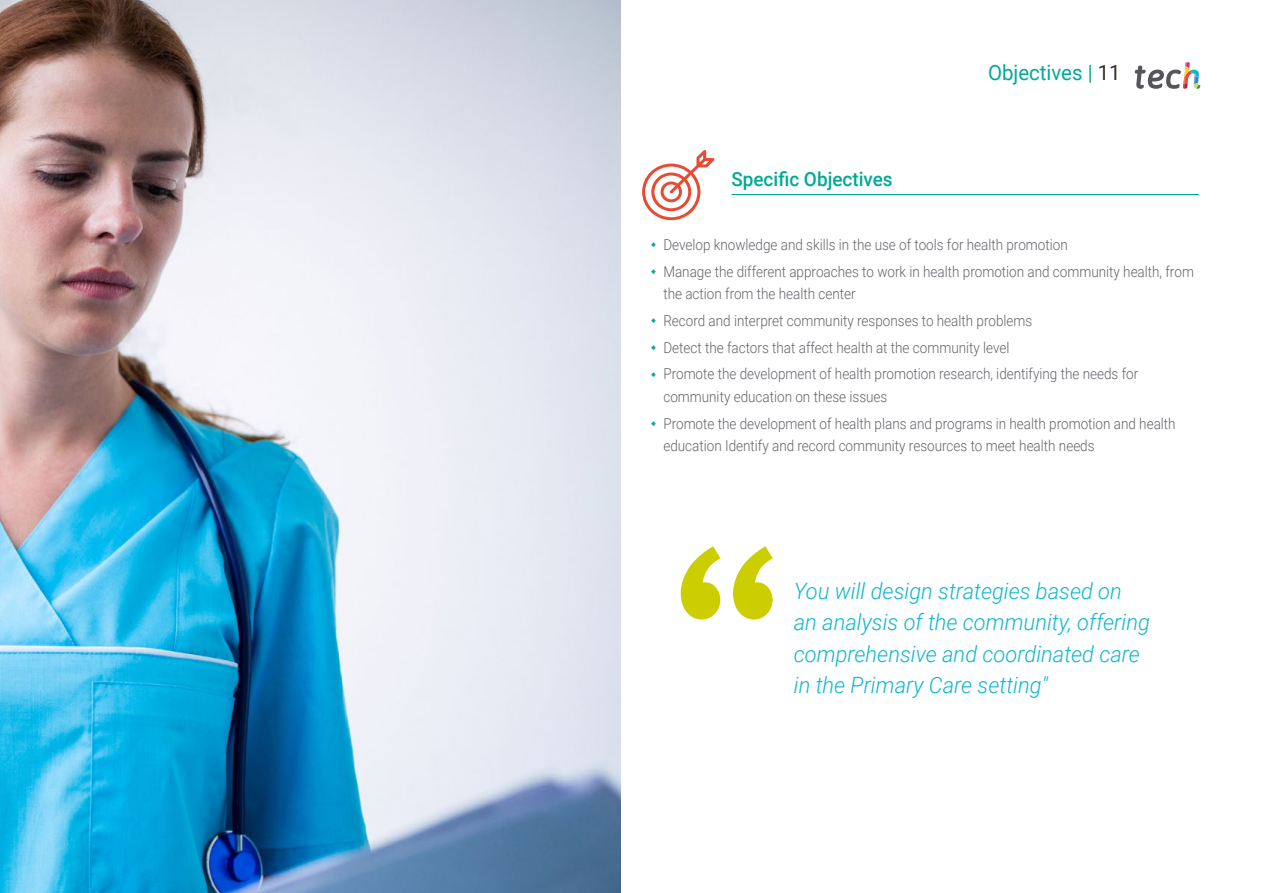
<style>
.page{position:relative;width:1263px;height:893px;background:#fff}
.page>*{position:absolute;margin:0;border:0;box-sizing:border-box;transform-origin:0 0}
.t1{font:italic 300 22.5px/31.5px "Roboto";color:#0fb6cf}
.t2{font:21px "Roboto";color:#00a996}
.t3{font:500 19.5px "Roboto";color:#00a996}
.t4{font:300 15px/26.7px "Roboto";color:#61646a;scale:.9 1}
.s1{color:#312e20}
</style>
<div class="page">
<hr style="left:731px;top:194px;width:468px;height:1px;background:#00a996">
<svg style="left:642px;top:150px;width:72px;height:70px"></svg>
<img style="left:0;top:0;width:621px;height:893px">
<svg style="left:1135px;top:62px;width:65px;height:27px"></svg>
<svg style="left:681px;top:546px;width:92px;height:73px"></svg>
<h3 class="t3" style="left:731px;top:166px;width:163px">Specific Objectives</h3>
<h2 class="t2" style="left:988px;top:57px;width:134px">Objectives | <span class="s1">11</span></h2>
<p class="t4" style="left:663px;top:231px;width:591px">Develop knowledge and skills in the use of tools for health promotion<br>Manage the different approaches to work in health promotion and community health, from</p>
<p class="t4" style="left:663px;top:280px;width:529px">the action from the health center<br>Record and interpret community responses to health problems<br>Detect the factors that affect health at the community level<br>Promote the development of health promotion research, identifying the needs for</p>
<p class="t4" style="left:663px;top:383px;width:571px">community education on these issues<br>Promote the development of health plans and programs in health promotion and health</p>
<p class="t4" style="left:663px;top:432px;width:481px">education Identify and record community resources to meet health needs</p>
<h1 class="t1" style="left:794px;top:574px;width:358px">You will design strategies based on an analysis of the community, offering comprehensive and coordinated care in the Primary Care setting"</h1>
</div>
